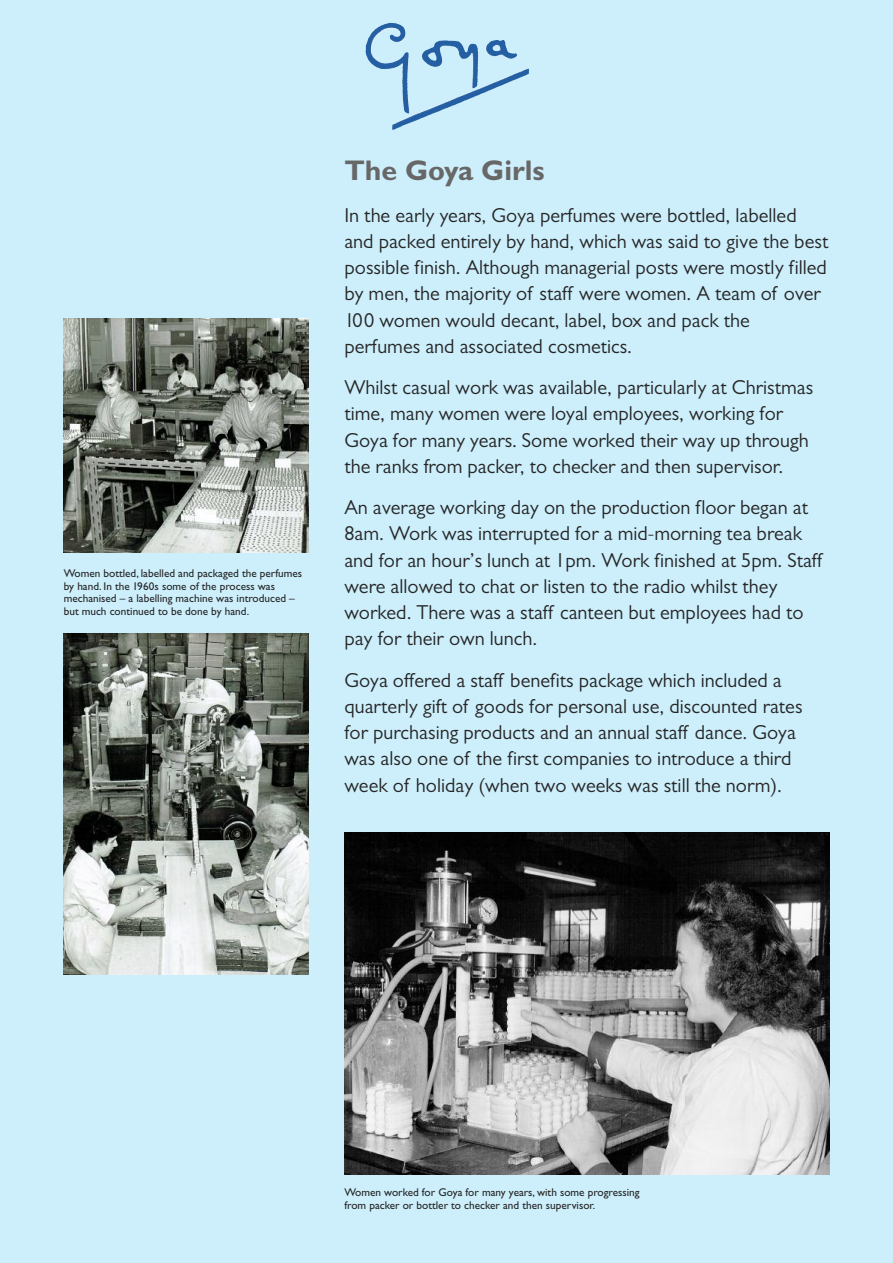
<style>
.page{position:relative;width:893px;height:1263px;background:#cceffb}
.page>*{position:absolute;margin:0;border:0;box-sizing:border-box;transform-origin:0 0}
.t1{font:700 28.5px "Gill Sans";color:#686768}
.t2{font:20.25px/26.2px "Gill Sans";color:#272627}
.t3{font:11.25px/12.8px "Gill Sans";color:#272627}
</style>
<div class="page">
<img style="left:365px;top:23px;width:41px;height:40px">
<img style="left:344px;top:832px;width:485px;height:343px">
<img style="left:64px;top:319px;width:244px;height:234px">
<img style="left:64px;top:634px;width:244px;height:340px">
<p class="t3" style="left:64px;top:568px;width:240px">Women bottled, labelled and packaged the perfumes by hand. In the 1960s some of the process was mechanised – a labelling machine was introduced – but much continued to be done by hand.</p>
<h1 class="t1" style="left:344px;top:160px;width:202px">The Goya Girls</h1>
<p class="t2" style="left:344px;top:204px;width:485px">In the early years, Goya perfumes were bottled, labelled and packed entirely by hand, which was said to give the best possible finish. Although managerial posts were mostly filled by men, the majority of staff were women. A team of over 100 women would decant, label, box and pack the perfumes and associated cosmetics.</p>
<p class="t2" style="left:344px;top:376px;width:470px">Whilst casual work was available, particularly at Christmas time, many women were loyal employees, working for Goya for many years. Some worked their way up through the ranks from packer, to checker and then supervisor.</p>
<p class="t2" style="left:344px;top:496px;width:479px">An average working day on the production floor began at 8am. Work was interrupted for a mid-morning tea break and for an hour’s lunch at 1pm. Work finished at 5pm. Staff were allowed to chat or listen to the radio whilst they worked. There was a staff canteen but employees had to pay for their own lunch.</p>
<p class="t2" style="left:344px;top:669px;width:460px">Goya offered a staff benefits package which included a quarterly gift of goods for personal use, discounted rates for purchasing products and an annual staff dance. Goya was also one of the first companies to introduce a third week of holiday (when two weeks was still the norm).</p>
<p class="t3" style="left:344px;top:1187px;width:297px">Women worked for Goya for many years, with some progressing from packer or bottler to checker and then supervisor.</p>
</div>
